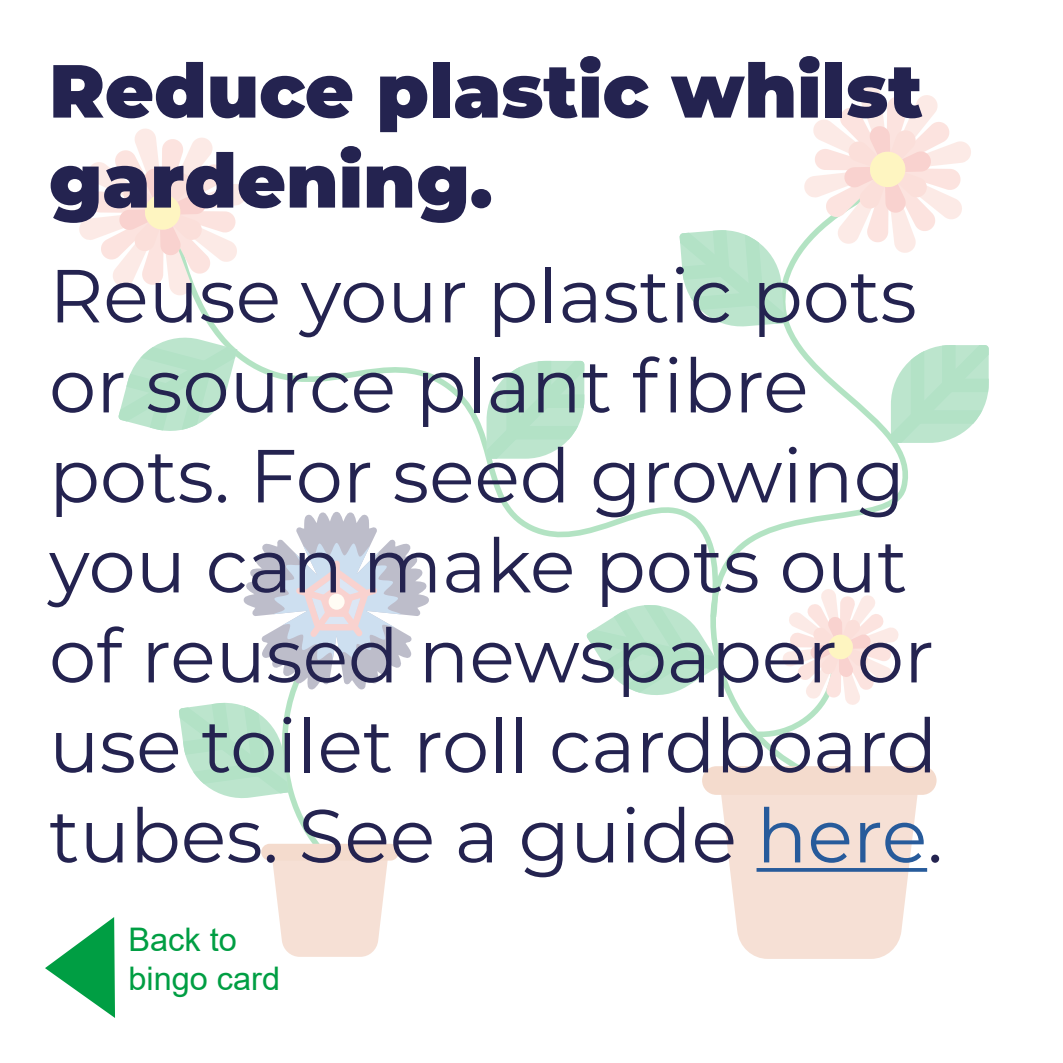
<style>
.page{position:relative;width:1063px;height:1063px;background:#fff}
.page>*{position:absolute;margin:0;border:0;box-sizing:border-box;transform-origin:0 0}
.t1{font:75px/90px "Montserrat";color:#242350}
.t2{font:900 75px/90px "Montserrat";color:#242350}
.t3{font:32.5px/39px "Arial";color:#009e43}
.s1{color:#275b9b}
</style>
<div class="page">
<svg style="left:702px;top:241px;width:206px;height:544px"></svg>
<svg style="left:193px;top:296px;width:525px;height:301px"></svg>
<svg style="left:487px;top:361px;width:97px;height:98px"></svg>
<svg style="left:118px;top:331px;width:119px;height:106px"></svg>
<svg style="left:679px;top:230px;width:106px;height:99px"></svg>
<svg style="left:891px;top:345px;width:98px;height:98px"></svg>
<svg style="left:586px;top:597px;width:134px;height:106px"></svg>
<svg style="left:721px;top:795px;width:197px;height:164px;background:#f7e3d9"></svg>
<div style="left:702px;top:766px;width:235px;height:29px;background:#f4dbcd;border-radius:14px"></div>
<svg style="left:804px;top:86px;width:167px;height:167px"></svg>
<svg style="left:79px;top:128px;width:167px;height:168px"></svg>
<svg style="left:749px;top:589px;width:150px;height:150px"></svg>
<svg style="left:179px;top:512px;width:250px;height:445px"></svg>
<div style="left:261px;top:844px;width:138px;height:17px;background:#f4dbcd;border-radius:8px"></div>
<svg style="left:757px;top:868px;width:170px;height:4px"></svg>
<svg style="left:45px;top:917px;width:70px;height:101px"></svg>
<p class="t2" style="left:49px;top:41px;width:875px">Reduce plastic whilst gardening.</p>
<p class="t1" style="left:49px;top:248px;width:895px">Reuse your plastic pots or source plant fibre pots. For seed growing you can make pots out of reused newspaper or use toilet roll cardboard tubes. See a guide <span class="s1">here</span>.</p>
<p class="t3" style="left:128px;top:919px;width:153px">Back to bingo card</p>
</div>
